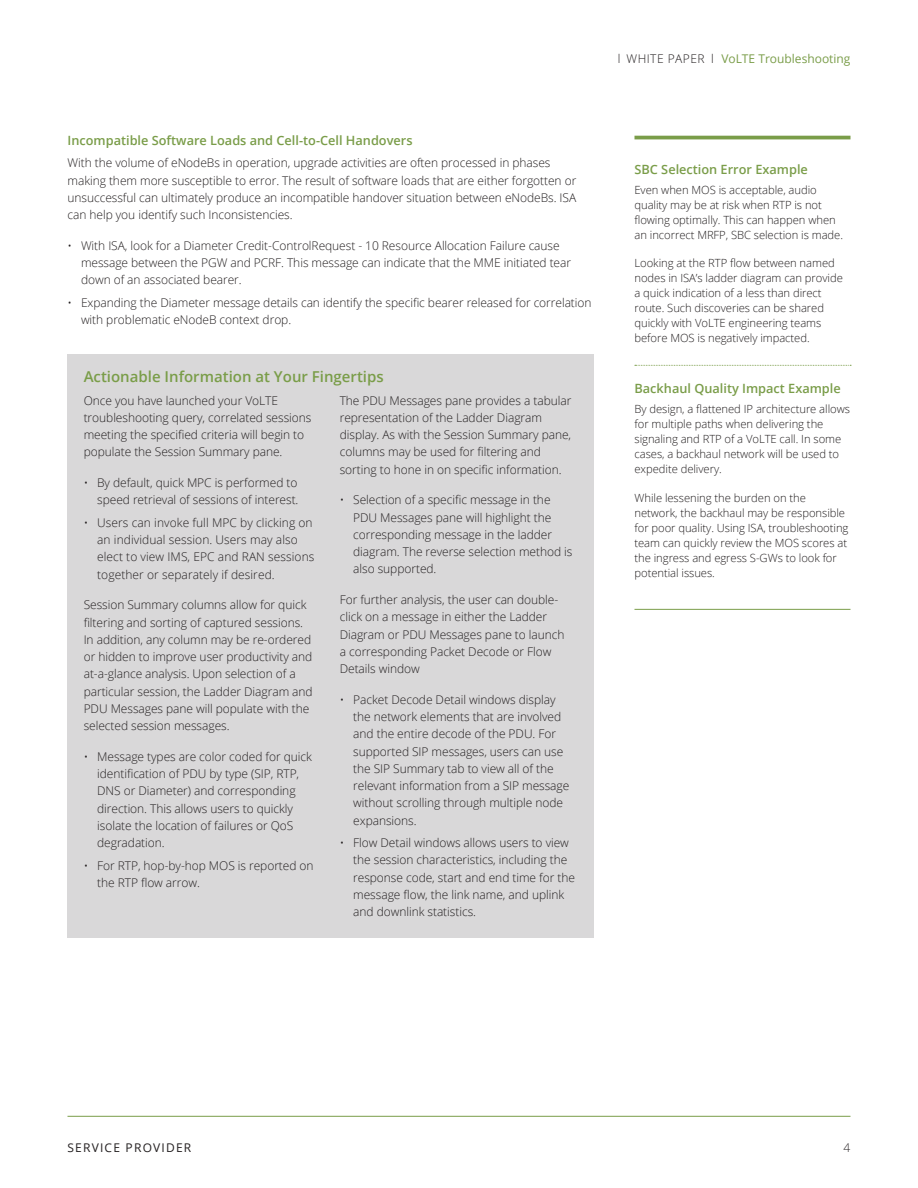
<style>
.page{position:relative;width:918px;height:1188px;background:#fff}
.page>*{position:absolute;margin:0;border:0;box-sizing:border-box;transform-origin:0 0}
.Heading{font:600 15px "Open Sans";color:#7a9d49}
.Subhead{font:600 12.75px "Open Sans";color:#7a9d49}
.Subhead_-_Dotted_Lin{font:600 12.75px "Open Sans";color:#7a9d49}
.Body{font:300 12px/17.2px "Open Sans";letter-spacing:-.005em;color:#231f20}
.t1{font:12px "Open Sans";color:#7a9d49}
.t2{font:12px "Open Sans";letter-spacing:.1em;color:#231f20}
.Column_-_Body{font:300 11.25px/15px "Open Sans";letter-spacing:-.005em;color:#231f20}
.s1{font-weight:300;color:#231f20}
</style>
<div class="page">
<hr style="left:634px;top:136px;width:216px;height:3px;background:#7a9d49">
<svg style="left:635px;top:365px;width:216px;height:1px"></svg>
<hr style="left:634px;top:609px;width:216px;height:1px;background:#7a9d49">
<hr style="left:68px;top:1116px;width:782px;height:1px;background:#7a9d49">
<div style="left:68px;top:354px;width:526px;height:583px;background:#d9d8d9"></div>
<p class="Subhead" style="left:68px;top:131px;width:347px">Incompatible Software Loads and Cell-to-Cell Handovers</p>
<p class="Body" style="left:68px;top:154px;width:510px">With the volume of eNodeBs in operation, upgrade activities are often processed in phases making them more susceptible to error. The result of software loads that are either forgotten or unsuccessful can ultimately produce an incompatible handover situation between eNodeBs. ISA can help you identify such Inconsistencies.</p>
<p class="Body" style="left:81px;top:237px;width:492px;text-indent:-14px">• With ISA, look for a Diameter Credit-ControlRequest - 10 Resource Allocation Failure cause message between the PGW and PCRF. This message can indicate that the MME initiated tear down of an associated bearer.</p>
<p class="Body" style="left:81px;top:294px;width:512px;text-indent:-14px">• Expanding the Diameter message details can identify the specific bearer released for correlation with problematic eNodeB context drop.</p>
<p class="Heading" style="left:84px;top:366px;width:302px">Actionable Information at Your Fingertips</p>
<p class="Body" style="left:84px;top:391px;width:229px">Once you have launched your VoLTE troubleshooting query, correlated sessions meeting the specified criteria will begin to populate the Session Summary pane.</p>
<p class="Body" style="left:84px;top:474px;width:216px;text-align:right">• By default, quick MPC is performed to speed retrieval of sessions of interest.</p>
<p class="Body" style="left:97px;top:514px;width:219px;text-indent:-14px">• Users can invoke full MPC by clicking on an individual session. Users may also elect to view IMS, EPC and RAN sessions together or separately if desired.</p>
<p class="Body" style="left:84px;top:596px;width:231px">Session Summary columns allow for quick filtering and sorting of captured sessions.<br>In addition, any column may be re-ordered or hidden to improve user productivity and at-a-glance analysis. Upon selection of a particular session, the Ladder Diagram and PDU Messages pane will populate with the selected session messages.</p>
<p class="Body" style="left:97px;top:748px;width:216px;text-indent:-14px">• Message types are color coded for quick identification of PDU by type (SIP, RTP, DNS or Diameter) and corresponding direction. This allows users to quickly isolate the location of failures or QoS degradation.</p>
<p class="Body" style="left:97px;top:857px;width:218px;text-indent:-14px">• For RTP, hop-by-hop MOS is reported on the RTP flow arrow.</p>
<p class="Body" style="left:340px;top:391px;width:233px">The PDU Messages pane provides a tabular representation of the Ladder Diagram display. As with the Session Summary pane, columns may be used for filtering and sorting to hone in on specific information.</p>
<p class="Body" style="left:353px;top:491px;width:221px;text-indent:-14px">• Selection of a specific message in the PDU Messages pane will highlight the corresponding message in the ladder diagram. The reverse selection method is also supported.</p>
<p class="Body" style="left:340px;top:591px;width:226px">For further analysis, the user can double&shy;click on a message in either the Ladder Diagram or PDU Messages pane to launch a corresponding Packet Decode or Flow Details window</p>
<p class="Body" style="left:353px;top:691px;width:218px;text-indent:-14px">• Packet Decode Detail windows display the network elements that are involved and the entire decode of the PDU. For supported SIP messages, users can use the SIP Summary tab to view all of the relevant information from a SIP message without scrolling through multiple node expansions.</p>
<p class="Body" style="left:353px;top:834px;width:223px;text-indent:-14px">• Flow Detail windows allows users to view the session characteristics, including the response code, start and end time for the message flow, the link name, and uplink and downlink statistics.</p>
<p class="t1" style="left:618px;top:51px;width:234px"><span class="s1">l WHITE PAPER l</span> VoLTE Troubleshooting</p>
<p class="Subhead" style="left:634px;top:160px;width:175px">SBC Selection Error Example</p>
<p class="Column_-_Body" style="left:634px;top:182px;width:210px">Even when MOS is acceptable, audio quality may be at risk when RTP is not flowing optimally. This can happen when an incorrect MRFP, SBC selection is made.</p>
<p class="Column_-_Body" style="left:634px;top:256px;width:210px">Looking at the RTP flow between named nodes in ISA’s ladder diagram can provide a quick indication of a less than direct route. Such discoveries can be shared quickly with VoLTE engineering teams before MOS is negatively impacted.</p>
<p class="Subhead_-_Dotted_Lin" style="left:634px;top:379px;width:208px">Backhaul Quality Impact Example</p>
<p class="Column_-_Body" style="left:634px;top:401px;width:217px">By design, a flattened IP architecture allows for multiple paths when delivering the signaling and RTP of a VoLTE call. In some cases, a backhaul network will be used to expedite delivery.</p>
<p class="Column_-_Body" style="left:634px;top:490px;width:216px">While lessening the burden on the network, the backhaul may be responsible for poor quality. Using ISA, troubleshooting team can quickly review the MOS scores at the ingress and egress S-GWs to look for potential issues.</p>
<p class="t2" style="left:68px;top:1139px;width:125px">SERVICE PROVIDER</p>
<p class="Body" style="left:844px;top:1139px;width:8px">4</p>
</div>
